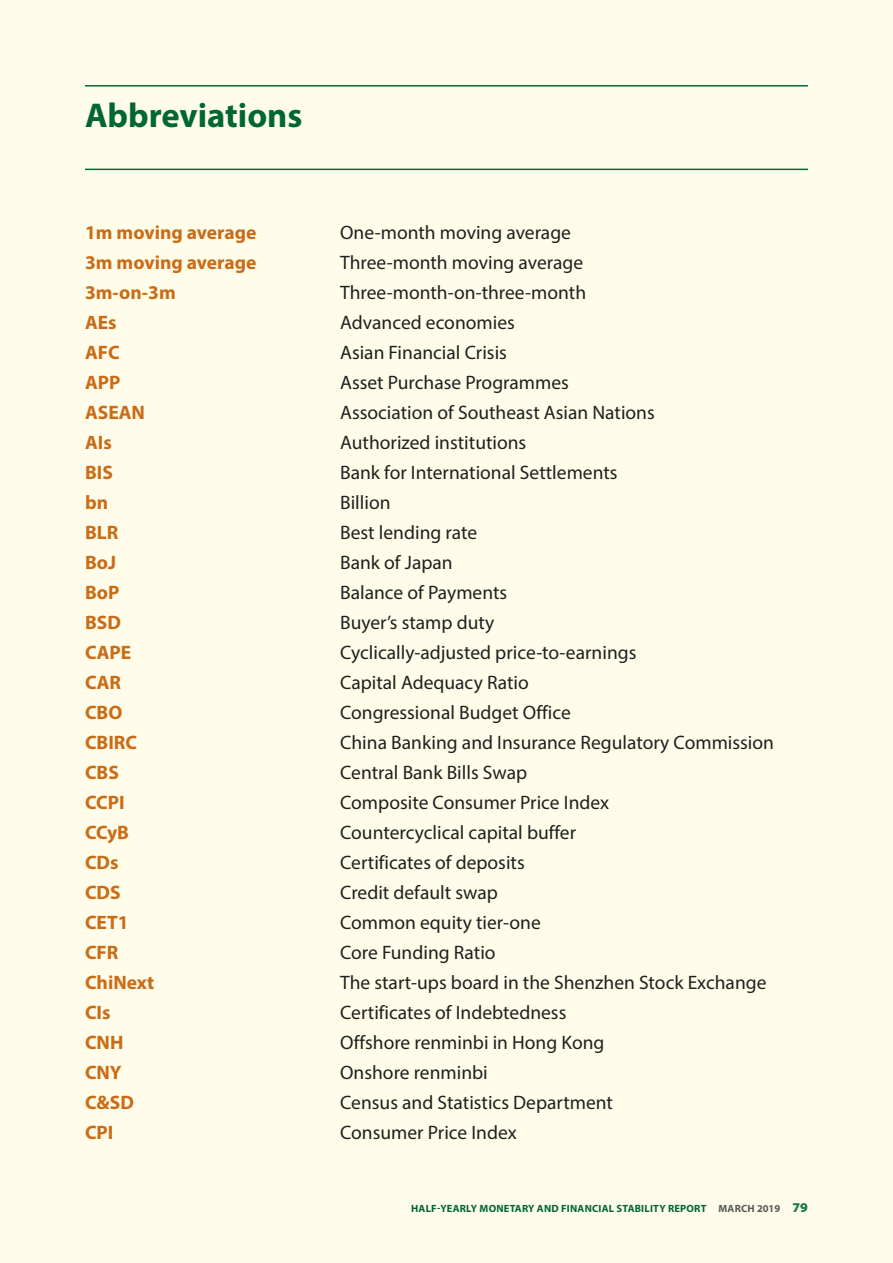
<style>
.page{position:relative;width:893px;height:1263px;background:#fffde9}
.page>*{position:absolute;margin:0;border:0;box-sizing:border-box;transform-origin:0 0}
.t1{font:700 34.5px "Myriad Pro";color:#006734}
.t2{font:19.5px "Myriad Pro";color:#231f20}
.t3{font:700 19.5px "Myriad Pro";color:#ca6c17}
.t4{font:700 10.5px "Myriad Pro";letter-spacing:.02em;color:#006734}
.t5{font:700 10.5px "Myriad Pro";color:#57585a}
.s1{color:#57585a}
.s2{font-weight:900;font-size:13.5px;color:#1e7a4d}
</style>
<div class="page">
<hr style="left:85px;top:85px;width:723px;height:2px;background:#006734">
<hr style="left:85px;top:169px;width:723px;height:1px;background:#006734">
<h1 class="t1" style="left:85px;top:93px;width:219px">Abbreviations</h1>
<p class="t3" style="left:85px;top:220px;width:173px">1m moving average</p>
<p class="t2" style="left:340px;top:221px;width:232px">One-month moving average</p>
<p class="t3" style="left:85px;top:250px;width:173px">3m moving average</p>
<p class="t2" style="left:340px;top:251px;width:244px">Three-month moving average</p>
<p class="t3" style="left:85px;top:280px;width:92px">3m-on-3m</p>
<p class="t2" style="left:340px;top:281px;width:247px">Three-month-on-three-month</p>
<p class="t3" style="left:85px;top:310px;width:33px">AEs</p>
<p class="t2" style="left:340px;top:311px;width:176px">Advanced economies</p>
<p class="t3" style="left:85px;top:340px;width:36px">AFC</p>
<p class="t2" style="left:340px;top:341px;width:168px">Asian Financial Crisis</p>
<p class="t3" style="left:85px;top:370px;width:37px">APP</p>
<p class="t2" style="left:340px;top:371px;width:230px">Asset Purchase Programmes</p>
<p class="t3" style="left:85px;top:400px;width:61px">ASEAN</p>
<p class="t2" style="left:340px;top:401px;width:316px">Association of Southeast Asian Nations</p>
<p class="t3" style="left:85px;top:430px;width:28px">AIs</p>
<p class="t2" style="left:340px;top:431px;width:188px">Authorized institutions</p>
<p class="t3" style="left:85px;top:460px;width:29px">BIS</p>
<p class="t2" style="left:340px;top:461px;width:279px">Bank for International Settlements</p>
<p class="t3" style="left:85px;top:490px;width:25px">bn</p>
<p class="t2" style="left:340px;top:491px;width:52px">Billion</p>
<p class="t3" style="left:85px;top:520px;width:35px">BLR</p>
<p class="t2" style="left:340px;top:521px;width:139px">Best lending rate</p>
<p class="t3" style="left:85px;top:550px;width:33px">BoJ</p>
<p class="t2" style="left:340px;top:551px;width:114px">Bank of Japan</p>
<p class="t3" style="left:85px;top:580px;width:36px">BoP</p>
<p class="t2" style="left:340px;top:581px;width:169px">Balance of Payments</p>
<p class="t3" style="left:85px;top:610px;width:37px">BSD</p>
<p class="t2" style="left:340px;top:611px;width:156px">Buyer’s stamp duty</p>
<p class="t3" style="left:85px;top:640px;width:48px">CAPE</p>
<p class="t2" style="left:340px;top:641px;width:298px">Cyclically-adjusted price-to-earnings</p>
<p class="t3" style="left:85px;top:670px;width:38px">CAR</p>
<p class="t2" style="left:340px;top:671px;width:190px">Capital Adequacy Ratio</p>
<p class="t3" style="left:85px;top:700px;width:39px">CBO</p>
<p class="t2" style="left:340px;top:701px;width:232px">Congressional Budget Office</p>
<p class="t3" style="left:85px;top:730px;width:54px">CBIRC</p>
<p class="t2" style="left:340px;top:731px;width:435px">China Banking and Insurance Regulatory Commission</p>
<p class="t3" style="left:85px;top:760px;width:35px">CBS</p>
<p class="t2" style="left:340px;top:761px;width:188px">Central Bank Bills Swap</p>
<p class="t3" style="left:85px;top:790px;width:41px">CCPI</p>
<p class="t2" style="left:340px;top:791px;width:271px">Composite Consumer Price Index</p>
<p class="t3" style="left:85px;top:820px;width:45px">CCyB</p>
<p class="t2" style="left:340px;top:821px;width:237px">Countercyclical capital buffer</p>
<p class="t3" style="left:85px;top:850px;width:35px">CDs</p>
<p class="t2" style="left:340px;top:851px;width:186px">Certificates of deposits</p>
<p class="t3" style="left:85px;top:880px;width:37px">CDS</p>
<p class="t2" style="left:340px;top:881px;width:159px">Credit default swap</p>
<p class="t3" style="left:85px;top:910px;width:45px">CET1</p>
<p class="t2" style="left:340px;top:911px;width:202px">Common equity tier-one</p>
<p class="t3" style="left:85px;top:940px;width:35px">CFR</p>
<p class="t2" style="left:340px;top:941px;width:157px">Core Funding Ratio</p>
<p class="t3" style="left:85px;top:970px;width:71px">ChiNext</p>
<p class="t2" style="left:340px;top:971px;width:428px">The start-ups board in the Shenzhen Stock Exchange</p>
<p class="t3" style="left:85px;top:1000px;width:27px">CIs</p>
<p class="t2" style="left:340px;top:1001px;width:228px">Certificates of Indebtedness</p>
<p class="t3" style="left:85px;top:1030px;width:40px">CNH</p>
<p class="t2" style="left:340px;top:1031px;width:266px">Offshore renminbi in Hong Kong</p>
<p class="t3" style="left:85px;top:1060px;width:38px">CNY</p>
<p class="t2" style="left:340px;top:1061px;width:149px">Onshore renminbi</p>
<p class="t3" style="left:85px;top:1090px;width:50px">C&amp;SD</p>
<p class="t2" style="left:340px;top:1091px;width:274px">Census and Statistics Department</p>
<p class="t3" style="left:85px;top:1120px;width:30px">CPI</p>
<p class="t2" style="left:340px;top:1121px;width:178px">Consumer Price Index</p>
<p class="t4" style="left:411px;top:1201px;width:324px">Half-Yearly Monetary and Financial Stability Report <span class="s1">MARC</span></p>
<p class="t5" style="left:747px;top:1201px;width:62px">H 2019 <span class="s2">79</span></p>
</div>
